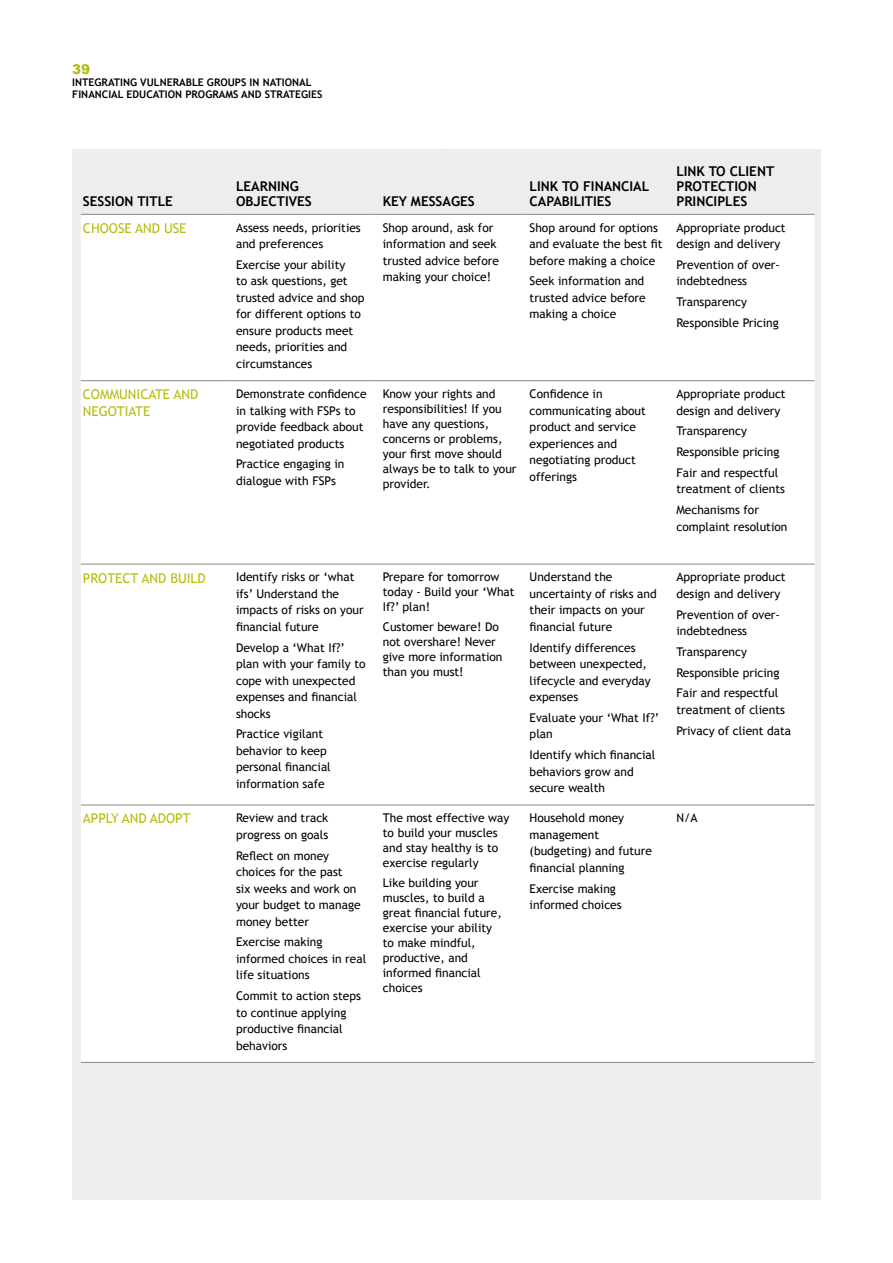
<style>
.page{position:relative;width:893px;height:1263px;background:#fff}
.page>*{position:absolute;margin:0;border:0;box-sizing:border-box;transform-origin:0 0}
.t1{font:700 13.5px/15px "Trebuchet MS";color:#000}
.t2{font:13.5px/16.5px "Trebuchet MS";color:#b4be0f}
.t3{font:900 13.5px "Arial";color:#b4be0f}
.t4{font:12px/16.5px "Trebuchet MS";color:#000}
.t5{font:700 10.5px/12px "Trebuchet MS";color:#000}
</style>
<div class="page">
<div style="left:73px;top:149px;width:748px;height:1050px;background:#ededed"></div>
<div style="left:81px;top:215px;width:734px;height:846px;background:#fff"></div>
<hr style="left:81px;top:380px;width:147px;height:1px;background:#878686">
<hr style="left:228px;top:380px;width:146px;height:1px;background:#878686">
<hr style="left:374px;top:380px;width:147px;height:1px;background:#878686">
<hr style="left:521px;top:380px;width:147px;height:1px;background:#878686">
<hr style="left:668px;top:380px;width:147px;height:1px;background:#878686">
<hr style="left:81px;top:564px;width:147px;height:1px;background:#878686">
<hr style="left:228px;top:564px;width:146px;height:1px;background:#878686">
<hr style="left:374px;top:564px;width:147px;height:1px;background:#878686">
<hr style="left:521px;top:564px;width:147px;height:1px;background:#878686">
<hr style="left:668px;top:564px;width:147px;height:1px;background:#878686">
<hr style="left:81px;top:805px;width:147px;height:1px;background:#878686">
<hr style="left:228px;top:805px;width:146px;height:1px;background:#878686">
<hr style="left:374px;top:805px;width:147px;height:1px;background:#878686">
<hr style="left:521px;top:805px;width:147px;height:1px;background:#878686">
<hr style="left:668px;top:805px;width:147px;height:1px;background:#878686">
<hr style="left:81px;top:214px;width:147px;height:1px;background:#878686">
<hr style="left:228px;top:214px;width:146px;height:1px;background:#878686">
<hr style="left:374px;top:214px;width:147px;height:1px;background:#878686">
<hr style="left:521px;top:214px;width:147px;height:1px;background:#878686">
<hr style="left:668px;top:214px;width:147px;height:1px;background:#878686">
<hr style="left:81px;top:1062px;width:147px;height:1px;background:#878686">
<hr style="left:228px;top:1062px;width:146px;height:1px;background:#878686">
<hr style="left:374px;top:1062px;width:147px;height:1px;background:#878686">
<hr style="left:521px;top:1062px;width:147px;height:1px;background:#878686">
<hr style="left:668px;top:1062px;width:147px;height:1px;background:#878686">
<p class="t3" style="left:72px;top:59px;width:20px">39</p>
<p class="t5" style="left:72px;top:76px;width:252px">INTEGRATING VULNERABLE GROUPS IN NATIONAL<br>FINANCIAL EDUCATION PROGRAMS AND STRATEGIES</p>
<p class="t1" style="left:83px;top:193px;width:91px">SESSION TITLE</p>
<p class="t1" style="left:236px;top:178px;width:77px">LEARNING<br>OBJECTIVES</p>
<p class="t2" style="left:83px;top:220px;width:105px">CHOOSE AND USE</p>
<p class="t4" style="left:236px;top:219px;width:126px">Assess needs, priorities and preferences</p>
<p class="t4" style="left:236px;top:257px;width:130px">Exercise your ability<br>to ask questions, get trusted advice and shop for different options to ensure products meet needs, priorities and circumstances</p>
<p class="t2" style="left:83px;top:386px;width:117px">COMMUNICATE AND<br>NEGOTIATE</p>
<p class="t4" style="left:236px;top:386px;width:132px">Demonstrate confidence in talking with FSPs to provide feedback about negotiated products</p>
<p class="t4" style="left:236px;top:456px;width:110px">Practice engaging in dialogue with FSPs</p>
<p class="t2" style="left:83px;top:570px;width:124px">PROTECT AND BUILD</p>
<p class="t4" style="left:236px;top:569px;width:129px">Identify risks or ‘what ifs’ Understand the impacts of risks on your financial future</p>
<p class="t4" style="left:236px;top:639px;width:131px">Develop a ‘What If?’ plan with your family to cope with unexpected expenses and financial shocks</p>
<p class="t4" style="left:236px;top:726px;width:96px">Practice vigilant behavior to keep personal financial information safe</p>
<p class="t2" style="left:83px;top:810px;width:109px">APPLY AND ADOPT</p>
<p class="t4" style="left:236px;top:810px;width:94px">Review and track progress on goals</p>
<p class="t4" style="left:236px;top:847px;width:126px">Reflect on money choices for the past<br>six weeks and work on your budget to manage money better</p>
<p class="t4" style="left:236px;top:934px;width:132px">Exercise making informed choices in real life situations</p>
<p class="t4" style="left:236px;top:988px;width:126px">Commit to action steps to continue applying productive financial behaviors</p>
<p class="t1" style="left:383px;top:193px;width:93px">KEY MESSAGES</p>
<p class="t1" style="left:530px;top:178px;width:121px">LINK TO FINANCIAL<br>CAPABILITIES</p>
<p class="t4" style="left:383px;top:219px;width:118px">Shop around, ask for information and seek trusted advice before making your choice!</p>
<p class="t4" style="left:530px;top:219px;width:134px">Shop around for options and evaluate the best fit before making a choice</p>
<p class="t4" style="left:530px;top:273px;width:118px">Seek information and trusted advice before making a choice</p>
<p class="t1" style="left:676px;top:163px;width:99px">LINK TO CLIENT<br>PROTECTION<br>PRINCIPLES</p>
<p class="t4" style="left:676px;top:219px;width:111px">Appropriate product design and delivery</p>
<p class="t4" style="left:676px;top:257px;width:105px">Prevention of over&shy;indebtedness</p>
<p class="t4" style="left:676px;top:292px;width:104px;line-height:20.7px">Transparency<br>Responsible Pricing</p>
<p class="t4" style="left:383px;top:386px;width:135px;line-height:15px">Know your rights and responsibilities! If you have any questions, concerns or problems, your first move should always be to talk to your provider.</p>
<p class="t4" style="left:530px;top:386px;width:118px">Confidence in communicating about product and service experiences and negotiating product offerings</p>
<p class="t4" style="left:676px;top:386px;width:111px">Appropriate product design and delivery</p>
<p class="t4" style="left:676px;top:421px;width:104px;line-height:20.7px">Transparency<br>Responsible pricing<br>Fair and respectful</p>
<p class="t4" style="left:676px;top:479px;width:110px;line-height:20.7px">treatment of clients<br>Mechanisms for</p>
<p class="t4" style="left:676px;top:518px;width:112px">complaint resolution</p>
<p class="t4" style="left:383px;top:570px;width:133px;line-height:15px">Prepare for tomorrow today - Build your ‘What<br>If?’ plan!</p>
<p class="t4" style="left:383px;top:619px;width:121px;line-height:15px">Customer beware! Do not overshare! Never give more information than you must!</p>
<p class="t4" style="left:383px;top:811px;width:128px;line-height:15px">The most effective way to build your muscles and stay healthy is to exercise regularly</p>
<p class="t4" style="left:383px;top:875px;width:120px;line-height:15px">Like building your muscles, to build a great financial future, exercise your ability to make mindful, productive, and informed financial choices</p>
<p class="t4" style="left:530px;top:569px;width:129px">Understand the uncertainty of risks and their impacts on your financial future</p>
<p class="t4" style="left:530px;top:639px;width:123px">Identify differences between unexpected, lifecycle and everyday expenses</p>
<p class="t4" style="left:530px;top:710px;width:131px">Evaluate your ‘What If?’ plan</p>
<p class="t4" style="left:530px;top:747px;width:127px">Identify which financial behaviors grow and secure wealth</p>
<p class="t4" style="left:530px;top:810px;width:124px">Household money management (budgeting) and future financial planning</p>
<p class="t4" style="left:530px;top:880px;width:94px">Exercise making informed choices</p>
<p class="t4" style="left:676px;top:569px;width:111px">Appropriate product design and delivery</p>
<p class="t4" style="left:676px;top:606px;width:105px">Prevention of over&shy;indebtedness</p>
<p class="t4" style="left:676px;top:641px;width:104px;line-height:20.7px">Transparency<br>Responsible pricing<br>Fair and respectful</p>
<p class="t4" style="left:676px;top:699px;width:116px;line-height:20.7px">treatment of clients<br>Privacy of client data</p>
<p class="t4" style="left:676px;top:810px;width:23px">N/A</p>
</div>
